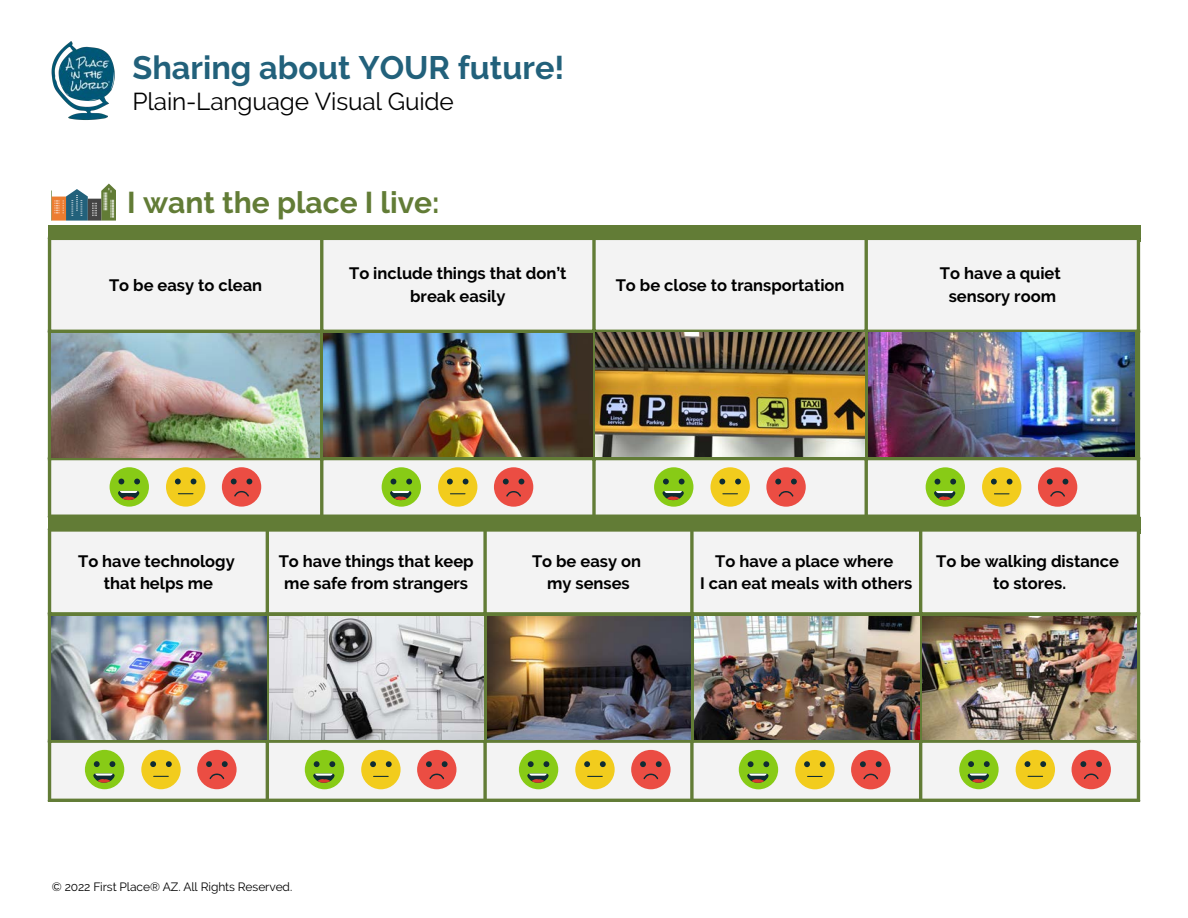
<style>
.page{position:relative;width:1188px;height:918px;background:#fff}
.page>*{position:absolute;margin:0;border:0;box-sizing:border-box;transform-origin:0 0}
.t1{font:700 32.4px "Raleway";color:#22617b}
.t2{font:700 30px "Raleway";color:#627c36}
.t3{font:24.45px "Raleway";letter-spacing:-.01em;color:#000}
.t4{font:700 16.5px/22.5px "Raleway";color:#000;text-align:center}
.t5{font:12px "Raleway";letter-spacing:-.01em;color:#000}
</style>
<div class="page">
<div style="left:48px;top:225px;width:1092px;height:17px;background:#627c36"></div>
<div style="left:51px;top:240px;width:1086px;height:275px;background:#f3f3f3"></div>
<hr style="left:48px;top:240px;width:3px;height:275px;background:#627c36">
<hr style="left:320px;top:240px;width:3px;height:275px;background:#627c36">
<svg style="left:592px;top:240px;width:4px;height:275px"></svg>
<hr style="left:865px;top:240px;width:3px;height:275px;background:#627c36">
<hr style="left:1137px;top:240px;width:3px;height:275px;background:#627c36">
<hr style="left:48px;top:330px;width:1092px;height:3px;background:#627c36">
<hr style="left:48px;top:457px;width:1092px;height:3px;background:#627c36">
<hr style="left:48px;top:515px;width:1092px;height:3px;background:#627c36">
<div style="left:222px;top:467px;width:39px;height:40px;background:#eb4d43;border-radius:50%"></div>
<svg style="left:231px;top:479px;width:6px;height:5px"></svg>
<svg style="left:246px;top:479px;width:6px;height:5px"></svg>
<svg style="left:234px;top:491px;width:15px;height:6px"></svg>
<div style="left:110px;top:467px;width:39px;height:40px;background:#88cb16;border-radius:50%"></div>
<svg style="left:118px;top:479px;width:6px;height:5px"></svg>
<svg style="left:134px;top:479px;width:6px;height:5px"></svg>
<svg style="left:118px;top:491px;width:22px;height:9px"></svg>
<div style="left:166px;top:467px;width:39px;height:40px;background:#f2cc1d;border-radius:50%"></div>
<svg style="left:175px;top:479px;width:6px;height:5px"></svg>
<svg style="left:191px;top:479px;width:5px;height:5px"></svg>
<svg style="left:178px;top:493px;width:15px;height:1px"></svg>
<img style="left:51px;top:333px;width:269px;height:124px">
<div style="left:494px;top:467px;width:39px;height:40px;background:#eb4d43;border-radius:50%"></div>
<svg style="left:503px;top:479px;width:6px;height:5px"></svg>
<svg style="left:519px;top:479px;width:5px;height:5px"></svg>
<svg style="left:506px;top:491px;width:15px;height:6px"></svg>
<div style="left:382px;top:467px;width:39px;height:40px;background:#88cb16;border-radius:50%"></div>
<svg style="left:391px;top:479px;width:5px;height:5px"></svg>
<svg style="left:406px;top:479px;width:6px;height:5px"></svg>
<svg style="left:390px;top:491px;width:22px;height:9px"></svg>
<div style="left:438px;top:467px;width:39px;height:40px;background:#f2cc1d;border-radius:50%"></div>
<svg style="left:447px;top:479px;width:6px;height:5px"></svg>
<svg style="left:463px;top:479px;width:6px;height:5px"></svg>
<svg style="left:450px;top:493px;width:15px;height:1px"></svg>
<div style="left:766px;top:467px;width:40px;height:40px;background:#eb4d43;border-radius:50%"></div>
<svg style="left:775px;top:479px;width:6px;height:5px"></svg>
<svg style="left:791px;top:479px;width:6px;height:5px"></svg>
<svg style="left:779px;top:491px;width:14px;height:6px"></svg>
<div style="left:654px;top:467px;width:39px;height:40px;background:#88cb16;border-radius:50%"></div>
<svg style="left:663px;top:479px;width:6px;height:5px"></svg>
<svg style="left:679px;top:479px;width:6px;height:5px"></svg>
<svg style="left:662px;top:491px;width:22px;height:9px"></svg>
<div style="left:710px;top:467px;width:40px;height:40px;background:#f2cc1d;border-radius:50%"></div>
<svg style="left:719px;top:479px;width:6px;height:5px"></svg>
<svg style="left:735px;top:479px;width:6px;height:5px"></svg>
<svg style="left:723px;top:493px;width:14px;height:1px"></svg>
<div style="left:1038px;top:467px;width:39px;height:40px;background:#eb4d43;border-radius:50%"></div>
<svg style="left:1047px;top:479px;width:6px;height:6px"></svg>
<svg style="left:1063px;top:479px;width:5px;height:6px"></svg>
<svg style="left:1050px;top:491px;width:15px;height:6px"></svg>
<div style="left:926px;top:467px;width:39px;height:40px;background:#88cb16;border-radius:50%"></div>
<svg style="left:935px;top:479px;width:5px;height:6px"></svg>
<svg style="left:950px;top:479px;width:6px;height:6px"></svg>
<svg style="left:934px;top:491px;width:22px;height:9px"></svg>
<div style="left:982px;top:467px;width:39px;height:40px;background:#f2cc1d;border-radius:50%"></div>
<svg style="left:991px;top:479px;width:6px;height:6px"></svg>
<svg style="left:1007px;top:479px;width:6px;height:6px"></svg>
<svg style="left:994px;top:493px;width:15px;height:1px"></svg>
<div style="left:48px;top:517px;width:1092px;height:17px;background:#627c36"></div>
<div style="left:51px;top:532px;width:1086px;height:267px;background:#f3f3f3"></div>
<hr style="left:48px;top:532px;width:3px;height:267px;background:#627c36">
<hr style="left:266px;top:532px;width:3px;height:267px;background:#627c36">
<svg style="left:483px;top:532px;width:4px;height:267px"></svg>
<svg style="left:690px;top:532px;width:4px;height:267px"></svg>
<hr style="left:919px;top:532px;width:3px;height:267px;background:#627c36">
<hr style="left:1137px;top:532px;width:3px;height:267px;background:#627c36">
<svg style="left:51px;top:531px;width:1086px;height:1px"></svg>
<svg style="left:51px;top:612px;width:1086px;height:4px;background:#67803d"></svg>
<svg style="left:51px;top:739px;width:1086px;height:4px;background:#68813e"></svg>
<hr style="left:48px;top:799px;width:1092px;height:3px;background:#627c36">
<div style="left:197px;top:750px;width:40px;height:39px;background:#eb4d43;border-radius:50%"></div>
<svg style="left:206px;top:761px;width:6px;height:6px"></svg>
<svg style="left:222px;top:761px;width:6px;height:6px"></svg>
<svg style="left:210px;top:774px;width:14px;height:5px"></svg>
<div style="left:85px;top:750px;width:39px;height:39px;background:#88cb16;border-radius:50%"></div>
<svg style="left:94px;top:761px;width:6px;height:6px"></svg>
<svg style="left:110px;top:761px;width:5px;height:6px"></svg>
<svg style="left:93px;top:774px;width:22px;height:9px"></svg>
<div style="left:141px;top:750px;width:40px;height:39px;background:#f2cc1d;border-radius:50%"></div>
<svg style="left:150px;top:761px;width:6px;height:6px"></svg>
<svg style="left:166px;top:761px;width:6px;height:6px"></svg>
<svg style="left:154px;top:776px;width:14px;height:1px"></svg>
<div style="left:417px;top:750px;width:39px;height:39px;background:#eb4d43;border-radius:50%"></div>
<svg style="left:426px;top:761px;width:6px;height:6px"></svg>
<svg style="left:442px;top:761px;width:6px;height:6px"></svg>
<svg style="left:429px;top:774px;width:15px;height:5px"></svg>
<div style="left:305px;top:750px;width:39px;height:39px;background:#88cb16;border-radius:50%"></div>
<svg style="left:314px;top:761px;width:6px;height:6px"></svg>
<svg style="left:329px;top:761px;width:6px;height:6px"></svg>
<svg style="left:313px;top:774px;width:22px;height:9px"></svg>
<div style="left:361px;top:750px;width:40px;height:39px;background:#f2cc1d;border-radius:50%"></div>
<svg style="left:370px;top:761px;width:6px;height:6px"></svg>
<svg style="left:386px;top:761px;width:6px;height:6px"></svg>
<svg style="left:374px;top:776px;width:14px;height:1px"></svg>
<div style="left:631px;top:750px;width:40px;height:39px;background:#eb4d43;border-radius:50%"></div>
<svg style="left:640px;top:761px;width:6px;height:6px"></svg>
<svg style="left:656px;top:761px;width:6px;height:6px"></svg>
<svg style="left:643px;top:774px;width:15px;height:5px"></svg>
<div style="left:519px;top:750px;width:39px;height:39px;background:#88cb16;border-radius:50%"></div>
<svg style="left:528px;top:761px;width:6px;height:6px"></svg>
<svg style="left:544px;top:761px;width:5px;height:6px"></svg>
<svg style="left:527px;top:774px;width:22px;height:9px"></svg>
<div style="left:575px;top:750px;width:40px;height:39px;background:#f2cc1d;border-radius:50%"></div>
<svg style="left:584px;top:761px;width:6px;height:6px"></svg>
<svg style="left:600px;top:761px;width:6px;height:6px"></svg>
<svg style="left:588px;top:776px;width:14px;height:1px"></svg>
<div style="left:851px;top:750px;width:39px;height:39px;background:#eb4d43;border-radius:50%"></div>
<svg style="left:860px;top:761px;width:6px;height:6px"></svg>
<svg style="left:876px;top:761px;width:6px;height:6px"></svg>
<svg style="left:863px;top:774px;width:15px;height:5px"></svg>
<div style="left:739px;top:750px;width:39px;height:39px;background:#88cb16;border-radius:50%"></div>
<svg style="left:748px;top:761px;width:6px;height:6px"></svg>
<svg style="left:763px;top:761px;width:6px;height:6px"></svg>
<svg style="left:747px;top:774px;width:22px;height:9px"></svg>
<div style="left:795px;top:750px;width:40px;height:39px;background:#f2cc1d;border-radius:50%"></div>
<svg style="left:804px;top:761px;width:6px;height:6px"></svg>
<svg style="left:820px;top:761px;width:6px;height:6px"></svg>
<svg style="left:808px;top:776px;width:14px;height:1px"></svg>
<div style="left:1072px;top:750px;width:39px;height:39px;background:#eb4d43;border-radius:50%"></div>
<svg style="left:1080px;top:761px;width:6px;height:6px"></svg>
<svg style="left:1096px;top:761px;width:6px;height:6px"></svg>
<svg style="left:1084px;top:774px;width:15px;height:5px"></svg>
<div style="left:959px;top:750px;width:40px;height:39px;background:#88cb16;border-radius:50%"></div>
<svg style="left:968px;top:761px;width:6px;height:6px"></svg>
<svg style="left:984px;top:761px;width:6px;height:6px"></svg>
<svg style="left:967px;top:774px;width:22px;height:9px"></svg>
<div style="left:1016px;top:750px;width:39px;height:39px;background:#f2cc1d;border-radius:50%"></div>
<svg style="left:1025px;top:761px;width:5px;height:6px"></svg>
<svg style="left:1040px;top:761px;width:6px;height:6px"></svg>
<svg style="left:1028px;top:776px;width:15px;height:1px"></svg>
<img style="left:868px;top:333px;width:267px;height:124px">
<img style="left:52px;top:616px;width:215px;height:124px">
<img style="left:270px;top:616px;width:213px;height:124px">
<img style="left:487px;top:616px;width:204px;height:124px">
<img style="left:694px;top:616px;width:225px;height:124px">
<img style="left:52px;top:41px;width:63px;height:79px">
<svg style="left:52px;top:184px;width:64px;height:37px"></svg>
<img style="left:323px;top:333px;width:269px;height:123px">
<img style="left:595px;top:333px;width:269px;height:124px">
<img style="left:923px;top:616px;width:214px;height:124px">
<h1 class="t1" style="left:133px;top:49px;width:433px">Sharing about YOUR future!</h1>
<h3 class="t3" style="left:133px;top:87px;width:323px">Plain-Language Visual Guide</h3>
<h2 class="t2" style="left:127px;top:185px;width:314px">I want the place I live:</h2>
<p class="t4" style="left:109px;top:274px;width:155px">To be easy to clean</p>
<p class="t4" style="left:349px;top:262px;width:219px">To include things that don’t break easily</p>
<p class="t4" style="left:616px;top:274px;width:230px">To be close to transportation</p>
<p class="t4" style="left:940px;top:262px;width:122px">To have a quiet sensory room</p>
<p class="t4" style="left:78px;top:549px;width:158px">To have technology that helps me</p>
<p class="t4" style="left:279px;top:549px;width:197px">To have things that keep me safe from strangers</p>
<p class="t4" style="left:532px;top:549px;width:110px">To be easy on my senses</p>
<p class="t4" style="left:700px;top:549px;width:214px">To have a place where<br>I can eat meals with others</p>
<p class="t4" style="left:936px;top:549px;width:184px">To be walking distance to stores.</p>
<p class="t5" style="left:52px;top:880px;width:242px">© 2022 First Place® AZ. All Rights Reserved.</p>
</div>
